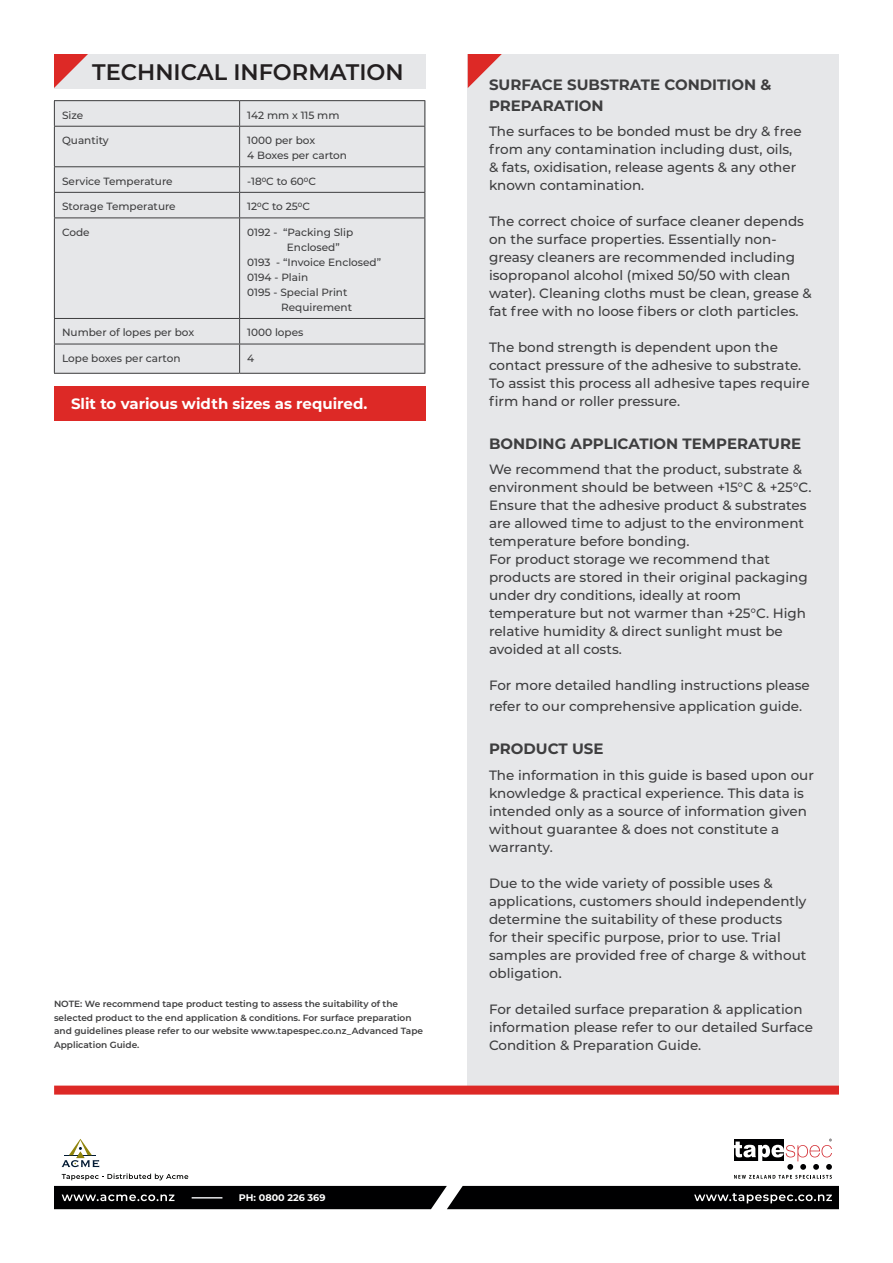
<style>
.page{position:relative;width:893px;height:1263px;background:#fff}
.page>*{position:absolute;margin:0;border:0;box-sizing:border-box;transform-origin:0 0}
.t1{font:600 22.5px "Montserrat";color:#231f20}
.t2{font:700 15px "Montserrat";color:#3e3e3f}
.t3{font:700 15px "Montserrat";color:#fff}
.t4{font:500 13.5px/18px "Montserrat";color:#3e3e3f}
.t5{font:500 10.5px/15px "Montserrat";color:#3e3e3f}
.t6{font:700 9.6px "Montserrat";color:#fff}
.t7{font:600 9px/13.5px "Montserrat";color:#3e3e3f}
</style>
<div class="page">
<div style="left:54px;top:54px;width:371px;height:34px;background:#e6e7e9"></div>
<svg style="left:54px;top:54px;width:34px;height:34px"></svg>
<div style="left:55px;top:101px;width:369px;height:272px;background:#e6e7e9"></div>
<hr style="left:54px;top:100px;width:186px;height:1px;background:#3e3e3f">
<svg style="left:54px;top:101px;width:1px;height:25px"></svg>
<hr style="left:240px;top:100px;width:185px;height:1px;background:#3e3e3f">
<svg style="left:239px;top:101px;width:1px;height:25px"></svg>
<svg style="left:424px;top:101px;width:1px;height:25px"></svg>
<hr style="left:54px;top:126px;width:186px;height:1px;background:#3e3e3f">
<hr style="left:54px;top:127px;width:1px;height:39px;background:#3e3e3f">
<hr style="left:240px;top:126px;width:185px;height:1px;background:#3e3e3f">
<hr style="left:239px;top:127px;width:1px;height:39px;background:#3e3e3f">
<hr style="left:424px;top:127px;width:1px;height:39px;background:#3e3e3f">
<hr style="left:54px;top:166px;width:186px;height:1px;background:#3e3e3f">
<hr style="left:240px;top:166px;width:185px;height:1px;background:#3e3e3f">
<hr style="left:54px;top:192px;width:186px;height:1px;background:#3e3e3f">
<svg style="left:54px;top:167px;width:1px;height:50px"></svg>
<hr style="left:240px;top:192px;width:185px;height:1px;background:#3e3e3f">
<svg style="left:239px;top:167px;width:1px;height:50px"></svg>
<svg style="left:424px;top:167px;width:1px;height:50px"></svg>
<hr style="left:54px;top:217px;width:186px;height:1px;background:#3e3e3f">
<hr style="left:54px;top:218px;width:1px;height:100px;background:#3e3e3f">
<hr style="left:240px;top:217px;width:185px;height:1px;background:#3e3e3f">
<hr style="left:239px;top:218px;width:1px;height:100px;background:#3e3e3f">
<hr style="left:424px;top:218px;width:1px;height:100px;background:#3e3e3f">
<hr style="left:54px;top:318px;width:186px;height:1px;background:#3e3e3f">
<hr style="left:240px;top:318px;width:185px;height:1px;background:#3e3e3f">
<hr style="left:54px;top:344px;width:186px;height:1px;background:#3e3e3f">
<svg style="left:54px;top:319px;width:1px;height:54px"></svg>
<hr style="left:240px;top:344px;width:185px;height:1px;background:#3e3e3f">
<svg style="left:239px;top:319px;width:1px;height:54px"></svg>
<svg style="left:424px;top:319px;width:1px;height:54px"></svg>
<hr style="left:54px;top:373px;width:186px;height:1px;background:#3e3e3f">
<hr style="left:240px;top:373px;width:185px;height:1px;background:#3e3e3f">
<div style="left:468px;top:54px;width:371px;height:1037px;background:#e6e7e9"></div>
<svg style="left:468px;top:54px;width:34px;height:34px"></svg>
<div style="left:54px;top:386px;width:371px;height:34px;background:#dd2926"></div>
<div style="left:54px;top:1085px;width:785px;height:9px;background:#dd2926"></div>
<svg style="left:54px;top:1186px;width:785px;height:23px;background:#0e0e0f"></svg>
<svg style="left:62px;top:1173px;width:126px;height:7px"></svg>
<svg style="left:62px;top:1139px;width:37px;height:28px"></svg>
<hr style="left:192px;top:1197px;width:30px;height:1px;background:#e6e7e9">
<svg style="left:734px;top:1139px;width:98px;height:40px"></svg>
<p class="t1" style="left:92px;top:56px;width:313px">TECHNICAL INFORMATION</p>
<p class="t5" style="left:62px;top:107px;width:23px">Size</p>
<p class="t5" style="left:247px;top:107px;width:94px">142 mm x 115 mm</p>
<p class="t5" style="left:62px;top:132px;width:48px">Quantity</p>
<p class="t5" style="left:247px;top:132px;width:101px">1000 per box<br>4 Boxes per carton</p>
<p class="t5" style="left:62px;top:173px;width:112px">Service Temperature</p>
<p class="t5" style="left:247px;top:173px;width:70px">-180C to 600C</p>
<p class="t5" style="left:62px;top:199px;width:115px">Storage Temperature</p>
<p class="t5" style="left:247px;top:199px;width:64px">120C to 250C</p>
<p class="t5" style="left:62px;top:224px;width:29px">Code</p>
<p class="t5" style="left:247px;top:224px;width:107px">0192 - “Packing Slip</p>
<p class="t5" style="left:247px;top:239px;width:135px;text-align:center">Enclosed”<br>0193 - “Invoice Enclosed”</p>
<p class="t5" style="left:247px;top:269px;width:62px">0194 - Plain</p>
<p class="t5" style="left:247px;top:284px;width:102px">0195 - Special Print</p>
<p class="t5" style="left:281px;top:299px;width:72px">Requirement</p>
<p class="t5" style="left:62px;top:325px;width:134px">Number of lopes per box</p>
<p class="t5" style="left:247px;top:325px;width:58px">1000 lopes</p>
<p class="t5" style="left:62px;top:350px;width:120px">Lope boxes per carton</p>
<p class="t5" style="left:247px;top:350px;width:9px">4</p>
<p class="t3" style="left:71px;top:393px;width:298px">Slit to various width sizes as required.</p>
<p class="t7" style="left:54px;top:997px;width:371px">NOTE: We recommend tape product testing to assess the suitability of the selected product to the end application &amp; conditions. For surface preparation and guidelines please refer to our website www.tapespec.co.nz_Advanced Tape Application Guide.</p>
<p class="t6" style="left:239px;top:1191px;width:88px">PH: 0800 226 369</p>
<p class="t2" style="left:489px;top:74px;width:284px">SURFACE SUBSTRATE CONDITION &amp;</p>
<p class="t2" style="left:489px;top:95px;width:116px">PREPARATION</p>
<p class="t4" style="left:489px;top:122px;width:314px">The surfaces to be bonded must be dry &amp; free from any contamination including dust, oils, &amp; fats, oxidisation, release agents &amp; any other known contamination.</p>
<p class="t4" style="left:489px;top:212px;width:324px">The correct choice of surface cleaner depends on the surface properties. Essentially non&shy;greasy cleaners are recommended including isopropanol alcohol (mixed 50/50 with clean water). Cleaning cloths must be clean, grease &amp; fat free with no loose fibers or cloth particles.</p>
<p class="t4" style="left:489px;top:338px;width:322px">The bond strength is dependent upon the contact pressure of the adhesive to substrate.<br>To assist this process all adhesive tapes require firm hand or roller pressure.</p>
<p class="t2" style="left:489px;top:433px;width:314px">BONDING APPLICATION TEMPERATURE</p>
<p class="t4" style="left:489px;top:460px;width:315px">We recommend that the product, substrate &amp;</p>
<p class="t4" style="left:489px;top:478px;width:324px">environment should be between +15°C &amp; +25°C.</p>
<p class="t4" style="left:489px;top:496px;width:319px">Ensure that the adhesive product &amp; substrates are allowed time to adjust to the environment</p>
<p class="t4" style="left:489px;top:532px;width:202px">temperature before bonding.</p>
<p class="t4" style="left:489px;top:550px;width:320px">For product storage we recommend that products are stored in their original packaging under dry conditions, ideally at room temperature but not warmer than +25°C. High relative humidity &amp; direct sunlight must be avoided at all costs.</p>
<p class="t4" style="left:489px;top:675px;width:322px;line-height:21px">For more detailed handling instructions please refer to our comprehensive application guide.</p>
<p class="t2" style="left:489px;top:738px;width:116px">PRODUCT USE</p>
<p class="t4" style="left:489px;top:765px;width:326px">The information in this guide is based upon our knowledge &amp; practical experience. This data is intended only as a source of information given without guarantee &amp; does not constitute a warranty.</p>
<p class="t4" style="left:489px;top:873px;width:319px">Due to the wide variety of possible uses &amp; applications, customers should independently determine the suitability of these products<br>for their specific purpose, prior to use. Trial samples are provided free of charge &amp; without obligation.</p>
<p class="t4" style="left:489px;top:999px;width:326px">For detailed surface preparation &amp; application information please refer to our detailed Surface</p>
<p class="t4" style="left:489px;top:1035px;width:214px">Condition &amp; Preparation Guide.</p>
</div>
